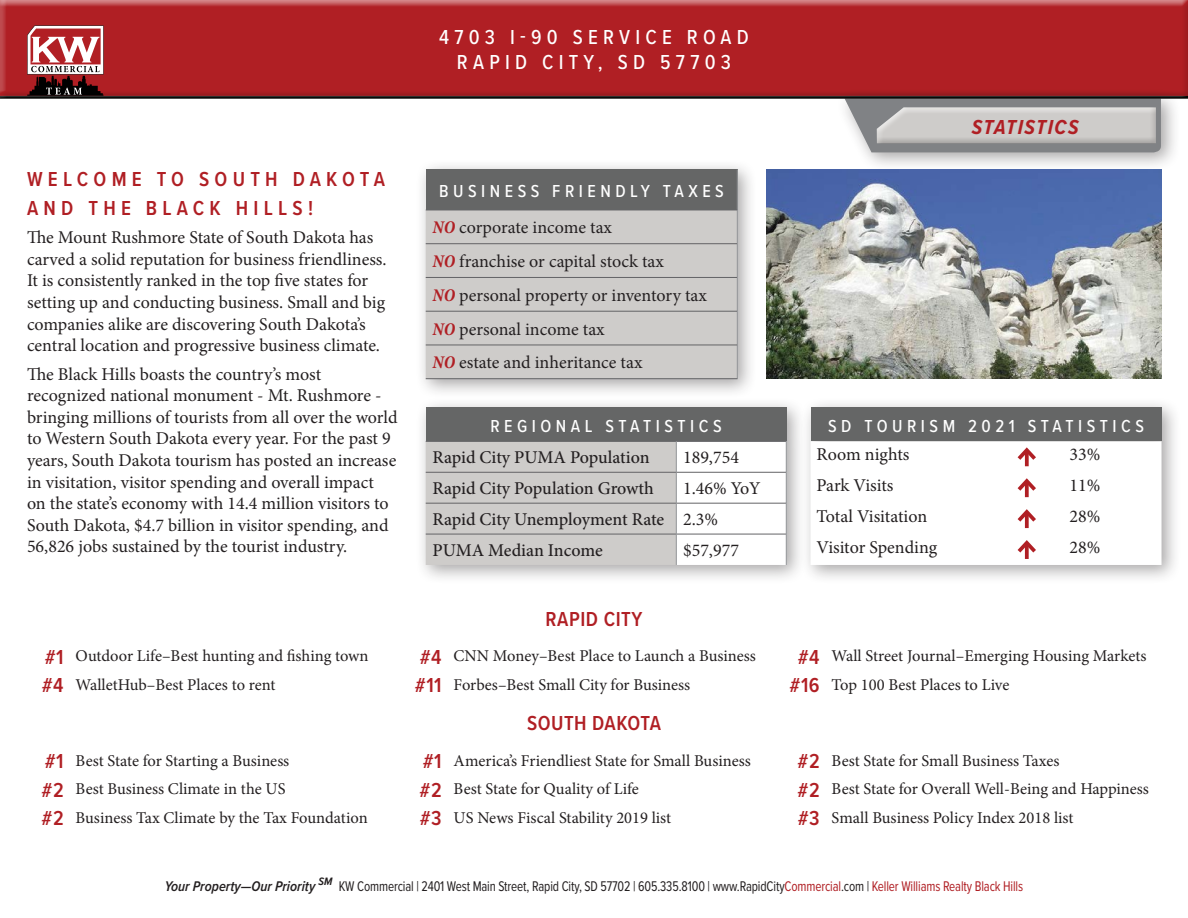
<style>
.page{position:relative;width:1188px;height:918px;background:#fff}
.page>*{position:absolute;margin:0;border:0;box-sizing:border-box;transform-origin:0 0}
.t1{font:600 21px/28.8px "Proxima Nova Cond";letter-spacing:.25em;color:#b01f24}
.t2{font:500 21px "Proxima Nova Cond";letter-spacing:.25em;color:#fff}
.t3{font:600 21px "Proxima Nova Cond";letter-spacing:.23em;color:#b01f24}
.t4{font:600 21px "Proxima Nova Cond";letter-spacing:.025em;color:#b01f24}
.t5{font:italic 700 21px "Proxima Nova Cond";letter-spacing:.075em;color:#b01f24}
.t6{font:18px/21.6px "Minion Pro";letter-spacing:-.005em;color:#231f20}
.t7{font:500 18px "Minion Pro";letter-spacing:-.005em;color:#231f20}
.t8{font:500 18px "Proxima Nova Cond";letter-spacing:.25em;color:#fff}
.t9{font:16.5px "Minion Pro";color:#231f20}
.t10{font:14.55px "Proxima Nova Cond";letter-spacing:-.01em;color:#231f20;scale:.9 1}
.s1{font-weight:700;font-style:italic;font-stretch:condensed;color:#b01f24}
.s2{font-weight:600;font-style:italic}
.s3{color:#b01f24}
</style>
<div class="page">
<div style="left:0;top:0;width:1188px;height:99px;background:#231f20;opacity:.75"></div>
<div style="left:836px;top:88px;width:345px;height:85px;background:#231f20;opacity:.4"></div>
<svg style="left:27px;top:26px;width:77px;height:70px"></svg>
<div style="left:0;top:96px;width:1188px;height:5px;background:#231f20;opacity:.75"></div>
<svg style="left:845px;top:98px;width:316px;height:54px;background:#888a8d"></svg>
<div style="left:876px;top:106px;width:280px;height:36px;background:#808285"></div>
<div style="left:876px;top:107px;width:280px;height:37px;background:#231f20;opacity:.75"></div>
<div style="left:415px;top:159px;width:343px;height:240px;background:#231f20;opacity:.4"></div>
<div style="left:426px;top:169px;width:311px;height:41px;background:#656666"></div>
<div style="left:426px;top:211px;width:311px;height:167px;background:#ceccca"></div>
<hr style="left:737px;top:169px;width:1px;height:41px;background:#939598">
<hr style="left:737px;top:210px;width:1px;height:34px;background:#939598">
<hr style="left:737px;top:244px;width:1px;height:33px;background:#939598">
<hr style="left:737px;top:277px;width:1px;height:34px;background:#939598">
<hr style="left:737px;top:311px;width:1px;height:34px;background:#939598">
<hr style="left:737px;top:345px;width:1px;height:34px;background:#939598">
<hr style="left:426px;top:243px;width:311px;height:1px;background:#636366">
<hr style="left:426px;top:277px;width:311px;height:1px;background:#636366">
<hr style="left:426px;top:311px;width:311px;height:1px;background:#636366">
<hr style="left:426px;top:345px;width:311px;height:1px;background:#636366">
<hr style="left:426px;top:378px;width:311px;height:1px;background:#636366">
<hr style="left:426px;top:210px;width:311px;height:1px;background:#636366">
<div style="left:800px;top:397px;width:381px;height:188px;background:#231f20;opacity:.4"></div>
<div style="left:811px;top:408px;width:351px;height:33px;background:#656666"></div>
<svg style="left:811px;top:441px;width:351px;height:124px"></svg>
<div style="left:415px;top:397px;width:391px;height:188px;background:#231f20;opacity:.4"></div>
<div style="left:426px;top:408px;width:360px;height:33px;background:#656666"></div>
<svg style="left:426px;top:442px;width:360px;height:123px"></svg>
<hr style="left:676px;top:441px;width:110px;height:1px;background:#636366">
<hr style="left:786px;top:442px;width:1px;height:30px;background:#939598">
<hr style="left:676px;top:472px;width:110px;height:1px;background:#636366">
<hr style="left:786px;top:472px;width:1px;height:31px;background:#939598">
<hr style="left:676px;top:503px;width:110px;height:1px;background:#636366">
<hr style="left:676px;top:534px;width:110px;height:1px;background:#636366">
<hr style="left:786px;top:503px;width:1px;height:31px;background:#939598">
<hr style="left:786px;top:534px;width:1px;height:31px;background:#939598">
<hr style="left:426px;top:441px;width:250px;height:1px;background:#636366">
<hr style="left:426px;top:472px;width:250px;height:1px;background:#636366">
<hr style="left:426px;top:503px;width:250px;height:1px;background:#636366">
<hr style="left:426px;top:534px;width:250px;height:1px;background:#636366">
<hr style="left:676px;top:442px;width:1px;height:30px;background:#939598">
<hr style="left:676px;top:472px;width:1px;height:31px;background:#939598">
<hr style="left:676px;top:503px;width:1px;height:31px;background:#939598">
<hr style="left:676px;top:534px;width:1px;height:31px;background:#939598">
<img style="left:767px;top:169px;width:395px;height:210px">
<p class="t2" style="left:439px;top:22px;width:311px">4703 I-90 SERVICE ROAD</p>
<p class="t2" style="left:457px;top:47px;width:276px">RAPID CITY, SD 57703</p>
<p class="t1" style="left:27px;top:164px;width:360px">WELCOME TO SOUTH DAKOTA<br>AND THE BLACK HILLS!</p>
<p class="t6" style="left:27px;top:227px;width:361px">The Mount Rushmore State of South Dakota has carved a solid reputation for business friendliness.<br>It is consistently ranked in the top five states for setting up and conducting business. Small and big companies alike are discovering South Dakota’s central location and progressive business climate.</p>
<p class="t6" style="left:27px;top:363px;width:372px">The Black Hills boasts the country’s most recognized national monument - Mt. Rushmore - bringing millions of tourists from all over the world to Western South Dakota every year. For the past 9 years, South Dakota tourism has posted an increase in visitation, visitor spending and overall impact<br>on the state’s economy with 14.4 million visitors to South Dakota, $4.7 billion in visitor spending, and 56,826 jobs sustained by the tourist industry.</p>
<p class="t8" style="left:439px;top:178px;width:286px">BUSINESS FRIENDLY TAXES</p>
<p class="t6" style="left:432px;top:217px;width:181px"><span class="s1">NO</span> corporate income tax</p>
<p class="t6" style="left:432px;top:251px;width:233px"><span class="s1">NO</span> franchise or capital stock tax</p>
<p class="t6" style="left:432px;top:284px;width:276px"><span class="s1">NO</span> personal property or inventory tax</p>
<p class="t6" style="left:432px;top:318px;width:174px"><span class="s1">NO</span> personal income tax</p>
<p class="t6" style="left:432px;top:352px;width:212px"><span class="s1">NO</span> estate and inheritance tax</p>
<p class="t8" style="left:490px;top:412px;width:233px">REGIONAL STATISTICS</p>
<p class="t7" style="left:433px;top:445px;width:219px">Rapid City PUMA Population</p>
<p class="t6" style="left:683px;top:447px;width:57px">189,754</p>
<p class="t7" style="left:433px;top:476px;width:223px">Rapid City Population Growth</p>
<p class="t6" style="left:683px;top:478px;width:79px">1.46% YoY</p>
<p class="t7" style="left:433px;top:507px;width:233px">Rapid City Unemployment Rate</p>
<p class="t6" style="left:683px;top:509px;width:36px">2.3%</p>
<p class="t7" style="left:433px;top:538px;width:172px">PUMA Median Income</p>
<p class="t6" style="left:683px;top:540px;width:57px">$57,977</p>
<p class="t4" style="left:546px;top:603px;width:98px">RAPID CITY</p>
<p class="t5" style="left:972px;top:111px;width:108px">STATISTICS</p>
<p class="t8" style="left:828px;top:412px;width:317px">SD TOURISM 2021 STATISTICS</p>
<p class="t6" style="left:817px;top:444px;width:94px">Room nights</p>
<p class="t6" style="left:1070px;top:444px;width:32px">33%</p>
<p class="t6" style="left:817px;top:475px;width:78px">Park Visits</p>
<p class="t6" style="left:1070px;top:475px;width:32px">11%</p>
<p class="t6" style="left:817px;top:506px;width:112px">Total Visitation</p>
<p class="t6" style="left:1070px;top:506px;width:32px">28%</p>
<p class="t6" style="left:817px;top:537px;width:122px">Visitor Spending</p>
<p class="t6" style="left:1070px;top:537px;width:32px">28%</p>
<p class="t3" style="left:45px;top:641px;width:20px">#1</p>
<p class="t9" style="left:76px;top:645px;width:294px">Outdoor Life–Best hunting and fishing town</p>
<p class="t3" style="left:420px;top:641px;width:23px">#4</p>
<p class="t9" style="left:454px;top:645px;width:304px">CNN Money–Best Place to Launch a Business</p>
<p class="t3" style="left:798px;top:641px;width:23px">#4</p>
<p class="t9" style="left:832px;top:645px;width:316px">Wall Street Journal–Emerging Housing Markets</p>
<p class="t3" style="left:42px;top:670px;width:23px">#4</p>
<p class="t9" style="left:76px;top:674px;width:201px">WalletHub–Best Places to rent</p>
<p class="t3" style="left:415px;top:670px;width:28px">#11</p>
<p class="t9" style="left:454px;top:674px;width:238px">Forbes–Best Small City for Business</p>
<p class="t3" style="left:789px;top:670px;width:32px">#16</p>
<p class="t9" style="left:832px;top:674px;width:179px">Top 100 Best Places to Live</p>
<p class="t4" style="left:527px;top:708px;width:135px">SOUTH DAKOTA</p>
<p class="t3" style="left:45px;top:746px;width:20px">#1</p>
<p class="t9" style="left:76px;top:749px;width:215px">Best State for Starting a Business</p>
<p class="t3" style="left:423px;top:746px;width:20px">#1</p>
<p class="t9" style="left:454px;top:749px;width:299px">America’s Friendliest State for Small Business</p>
<p class="t3" style="left:797px;top:746px;width:24px">#2</p>
<p class="t9" style="left:832px;top:749px;width:229px">Best State for Small Business Taxes</p>
<p class="t3" style="left:41px;top:774px;width:24px">#2</p>
<p class="t9" style="left:76px;top:778px;width:211px">Best Business Climate in the US</p>
<p class="t3" style="left:419px;top:774px;width:24px">#2</p>
<p class="t9" style="left:454px;top:778px;width:187px">Best State for Quality of Life</p>
<p class="t3" style="left:797px;top:774px;width:24px">#2</p>
<p class="t9" style="left:832px;top:778px;width:319px">Best State for Overall Well-Being and Happiness</p>
<p class="t3" style="left:41px;top:803px;width:24px">#2</p>
<p class="t9" style="left:76px;top:807px;width:294px">Business Tax Climate by the Tax Foundation</p>
<p class="t3" style="left:420px;top:803px;width:23px">#3</p>
<p class="t9" style="left:454px;top:807px;width:219px">US News Fiscal Stability 2019 list</p>
<p class="t3" style="left:798px;top:803px;width:23px">#3</p>
<p class="t9" style="left:832px;top:807px;width:243px">Small Business Policy Index 2018 list</p>
<p class="t10" style="left:165px;top:875px;width:955px"><span class="s2">Your Property—Our Priority</span> <sup>SM</sup> KW Commercial | 2401 West Main Street, Rapid City, SD 57702 | 605.335.8100 | www.RapidCity<span class="s3">Commercial</span>.com | <span class="s3">Keller Williams Realty Black Hills</span></p>
</div>
